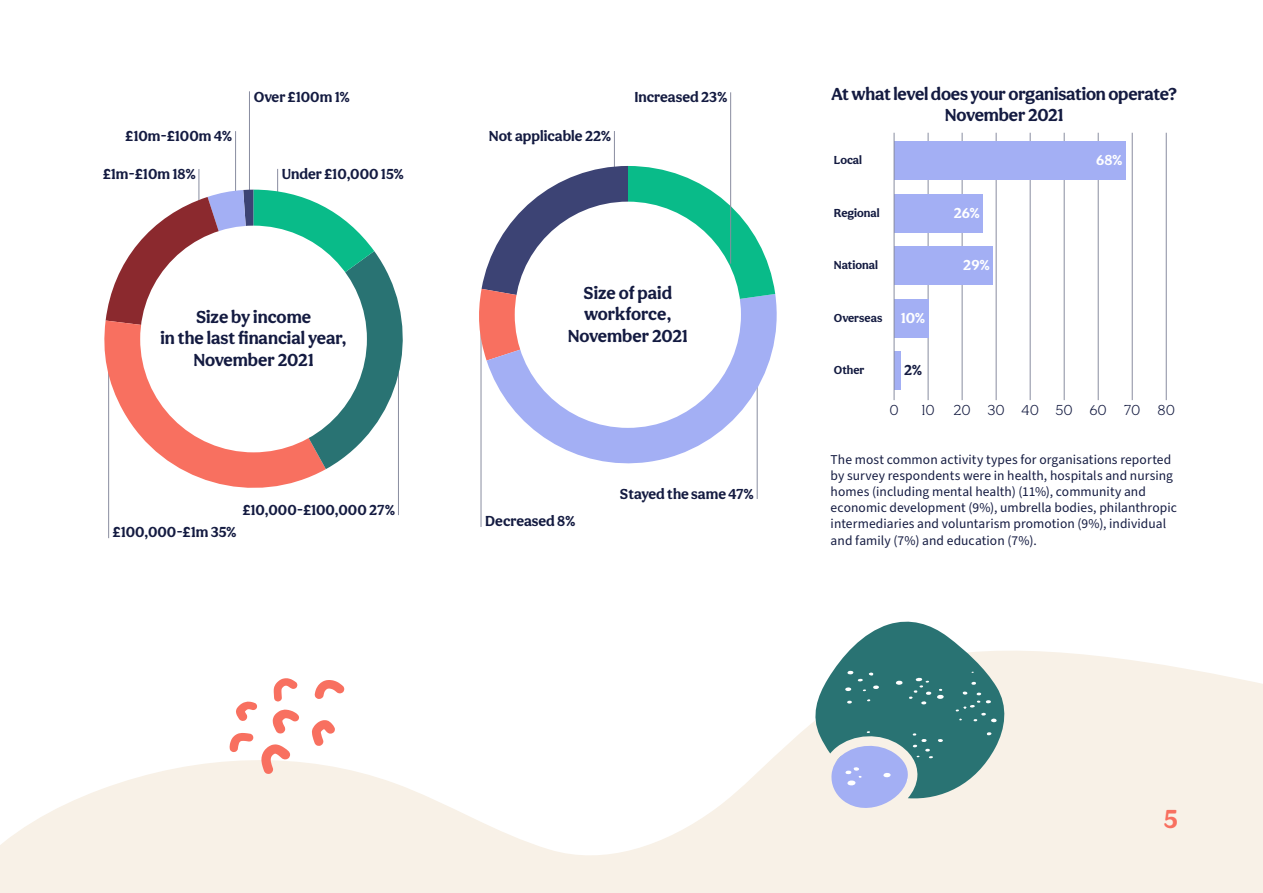
<style>
.page{position:relative;width:1263px;height:893px;background:#fff}
.page>*{position:absolute;margin:0;border:0;box-sizing:border-box;transform-origin:0 0}
.t1{font:700 27px "Aesthet Nova";color:#f87060}
.t2{font:700 18px/21.6px "Aesthet Nova";letter-spacing:-.01em;color:#141b41;text-align:center}
.t3{font:700 15px "Aesthet Nova";color:#141b41}
.t4{font:300 15px "Aesthet Nova";color:#141b41}
.t5{font:700 15px "Aesthet Nova";color:#fff}
.t6{font:13.5px/16.2px "Source Sans Pro";letter-spacing:.005em;color:#141b41}
.t7{font:700 12px "Aesthet Nova";color:#141b41}
</style>
<div class="page">
<svg style="left:0;top:651px;width:1263px;height:242px;fill:#f8f1e7"></svg>
<hr style="left:199px;top:169px;width:1px;height:125px;background:#898da0">
<hr style="left:249px;top:91px;width:1px;height:106px;background:#898da0">
<hr style="left:277px;top:169px;width:1px;height:72px;background:#898da0">
<hr style="left:235px;top:131px;width:1px;height:172px;background:#898da0">
<hr style="left:108px;top:341px;width:1px;height:197px;background:#898da0">
<hr style="left:398px;top:339px;width:1px;height:176px;background:#898da0">
<svg style="left:104px;top:190px;width:299px;height:319px"></svg>
<div style="left:140px;top:226px;width:227px;height:226px;background:#fff;border-radius:50%"></div>
<hr style="left:614px;top:131px;width:1px;height:171px;background:#898da0">
<hr style="left:757px;top:328px;width:1px;height:171px;background:#898da0">
<hr style="left:481px;top:317px;width:1px;height:210px;background:#898da0">
<svg style="left:487px;top:294px;width:290px;height:178px"></svg>
<svg style="left:479px;top:166px;width:296px;height:195px"></svg>
<div style="left:515px;top:202px;width:226px;height:226px;background:#fff;border-radius:50%"></div>
<hr style="left:730px;top:92px;width:1px;height:172px;background:#898da0">
<hr style="left:928px;top:133px;width:1px;height:267px;background:#898da0">
<hr style="left:962px;top:133px;width:1px;height:267px;background:#898da0">
<hr style="left:996px;top:133px;width:1px;height:267px;background:#898da0">
<hr style="left:1030px;top:133px;width:1px;height:267px;background:#898da0">
<hr style="left:1064px;top:133px;width:1px;height:267px;background:#898da0">
<hr style="left:1098px;top:133px;width:1px;height:267px;background:#898da0">
<hr style="left:1132px;top:133px;width:1px;height:267px;background:#898da0">
<hr style="left:1166px;top:133px;width:1px;height:267px;background:#898da0">
<div style="left:894px;top:142px;width:231px;height:38px;background:#a3aff4"></div>
<div style="left:894px;top:194px;width:88px;height:38px;background:#a3aff4"></div>
<div style="left:894px;top:246px;width:99px;height:39px;background:#a3aff4"></div>
<div style="left:894px;top:299px;width:34px;height:38px;background:#a3aff4"></div>
<div style="left:894px;top:351px;width:7px;height:39px;background:#a3aff4"></div>
<hr style="left:894px;top:133px;width:1px;height:267px;background:#898da0">
<svg style="left:261px;top:744px;width:29px;height:30px"></svg>
<svg style="left:312px;top:720px;width:23px;height:26px"></svg>
<svg style="left:273px;top:709px;width:26px;height:25px"></svg>
<svg style="left:315px;top:680px;width:30px;height:19px"></svg>
<svg style="left:229px;top:733px;width:24px;height:19px"></svg>
<svg style="left:236px;top:701px;width:21px;height:20px"></svg>
<svg style="left:274px;top:678px;width:24px;height:23px"></svg>
<svg style="left:811px;top:621px;width:197px;height:198px;background:#83a9ad"></svg>
<p class="t3" style="left:126px;top:127px;width:108px">£10m-£100m 4%</p>
<p class="t3" style="left:103px;top:165px;width:94px">£1m-£10m 18%</p>
<p class="t3" style="left:254px;top:88px;width:97px">Over £100m 1%</p>
<p class="t3" style="left:282px;top:165px;width:123px">Under £10,000 15%</p>
<h2 class="t2" style="left:160px;top:306px;width:188px">Size by income<br>in the last financial year,<br>November 2021</h2>
<p class="t3" style="left:243px;top:500px;width:154px">£10,000-£100,000 27%</p>
<p class="t3" style="left:113px;top:523px;width:125px">£100,000-£1m 35%</p>
<p class="t3" style="left:489px;top:126px;width:124px">Not applicable 22%</p>
<p class="t3" style="left:634px;top:88px;width:94px">Increased 23%</p>
<h2 class="t2" style="left:568px;top:281px;width:122px">Size of paid workforce,<br>November 2021</h2>
<p class="t3" style="left:485px;top:512px;width:91px">Decreased 8%</p>
<p class="t3" style="left:620px;top:484px;width:135px">Stayed the same 47%</p>
<h2 class="t2" style="left:831px;top:82px;width:347px">At what level does your organisation operate?<br>November 2021</h2>
<p class="t7" style="left:834px;top:153px;width:30px">Local</p>
<p class="t5" style="left:1096px;top:151px;width:28px">68%</p>
<p class="t7" style="left:834px;top:205px;width:47px">Regional</p>
<p class="t5" style="left:954px;top:204px;width:27px">26%</p>
<p class="t7" style="left:834px;top:258px;width:46px">National</p>
<p class="t5" style="left:963px;top:256px;width:28px">29%</p>
<p class="t7" style="left:834px;top:310px;width:50px">Overseas</p>
<p class="t5" style="left:901px;top:308px;width:26px">10%</p>
<p class="t7" style="left:834px;top:363px;width:32px">Other</p>
<p class="t3" style="left:904px;top:361px;width:19px">2%</p>
<p class="t4" style="left:889px;top:402px;width:11px">0</p>
<p class="t4" style="left:921px;top:402px;width:255px">10 20 30 40 50 60 70 80</p>
<p class="t6" style="left:831px;top:451px;width:348px">The most common activity types for organisations reported by survey respondents were in health, hospitals and nursing homes (including mental health) (11%), community and economic development (9%), umbrella bodies, philanthropic intermediaries and voluntarism promotion (9%), individual and family (7%) and education (7%).</p>
<h1 class="t1" style="left:1164px;top:803px;width:16px">5</h1>
</div>
